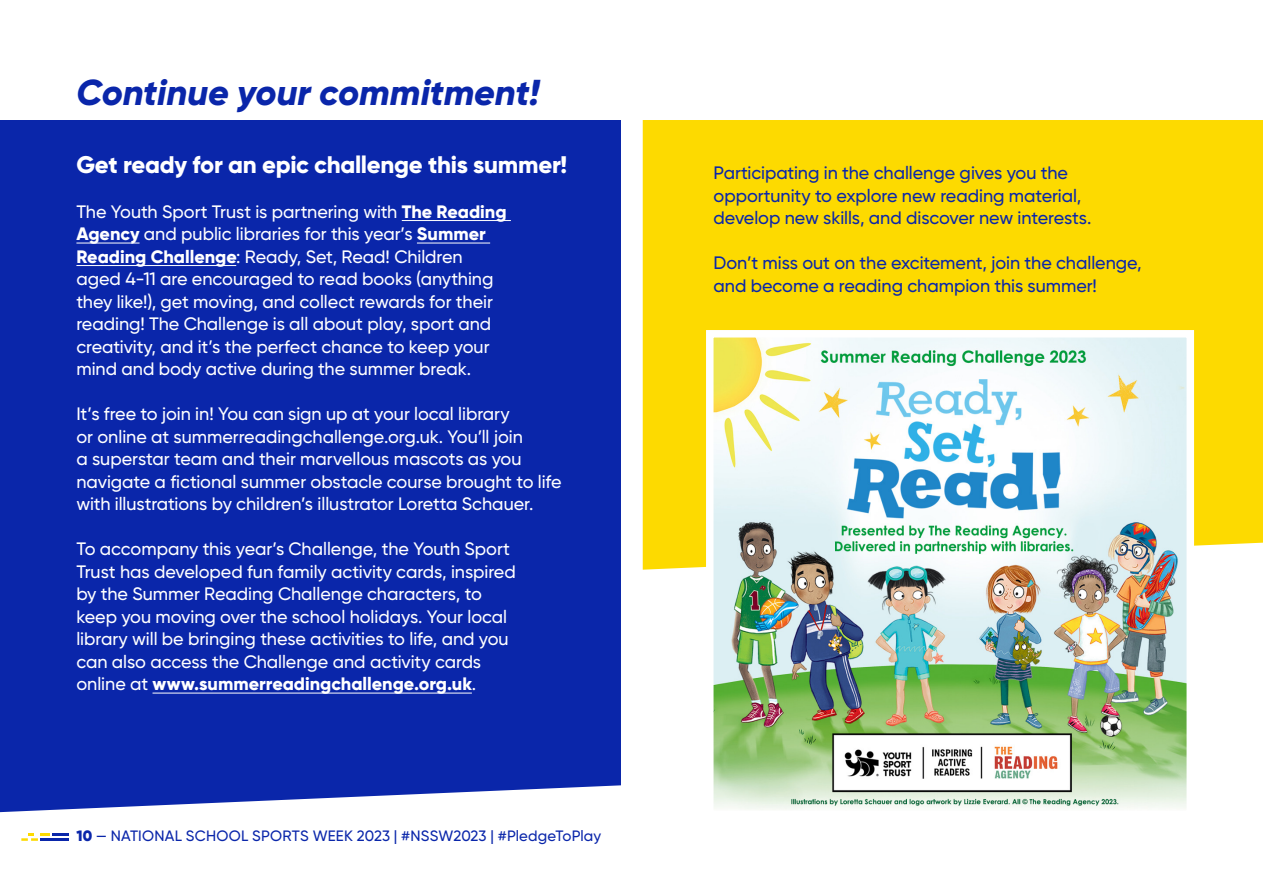
<style>
.page{position:relative;width:1263px;height:893px;background:#fff}
.page>*{position:absolute;margin:0;border:0;box-sizing:border-box;transform-origin:0 0}
.Body_10_12_5_white{font:italic 800 36px "Gilroy";letter-spacing:-.005em;color:#0a26aa}
.Intro_24_25{font:800 24px "Gilroy";letter-spacing:-.01em;color:#fff}
.Intro_24_25-2{font:500 18px/22.5px "Gilroy";letter-spacing:-.005em;color:#fff}
.Intro_24_25-3{font:500 18px/22.5px "Gilroy";letter-spacing:-.005em;color:#0a26aa}
.Body_7_5_9{font:500 15px "Gilroy";letter-spacing:.01em;color:#0a26aa}
.s1{font-weight:800}
.s2{font-weight:900}
</style>
<div class="page">
<div style="left:0;top:120px;width:620px;height:773px;background:#0a26aa"></div>
<div style="left:643px;top:120px;width:620px;height:450px;background:#fdda00"></div>
<svg style="left:0;top:758px;width:621px;height:135px;fill:#fff"></svg>
<hr style="left:53px;top:833px;width:16px;height:3px;background:#0a26aa">
<hr style="left:41px;top:838px;width:28px;height:3px;background:#0a26aa">
<svg style="left:21px;top:833px;width:29px;height:8px"></svg>
<hr style="left:402px;top:220px;width:109px;height:1px;background:#fff">
<hr style="left:76px;top:243px;width:64px;height:1px;background:#fff">
<hr style="left:417px;top:243px;width:73px;height:1px;background:#fff">
<hr style="left:76px;top:265px;width:160px;height:1px;background:#fff">
<hr style="left:153px;top:693px;width:319px;height:1px;background:#fff">
<img style="left:702px;top:326px;width:496px;height:484px">
<p class="Body_10_12_5_white" style="left:76px;top:70px;width:465px">Continue your commitment!</p>
<p class="Intro_24_25" style="left:76px;top:149px;width:492px">Get ready for an epic challenge this summer!</p>
<p class="Intro_24_25-3" style="left:713px;top:162px;width:379px">Participating in the challenge gives you the opportunity to explore new reading material, develop new skills, and discover new interests.</p>
<p class="Intro_24_25-3" style="left:713px;top:252px;width:430px">Don’t miss out on the excitement, join the challenge, and become a reading champion this summer!</p>
<p class="Intro_24_25-2" style="left:76px;top:200px;width:432px">The Youth Sport Trust is partnering with <span class="s1">The Reading Agency</span> and public libraries for this year’s <span class="s1">Summer Reading Challenge</span>: Ready, Set, Read! Children aged 4-11 are encouraged to read books (anything they like!), get moving, and collect rewards for their reading! The Challenge is all about play, sport and creativity, and it’s the perfect chance to keep your mind and body active during the summer break.</p>
<p class="Intro_24_25-2" style="left:76px;top:402px;width:487px">It’s free to join in! You can sign up at your local library<br>or online at summerreadingchallenge.org.uk. You’ll join<br>a superstar team and their marvellous mascots as you navigate a fictional summer obstacle course brought to life with illustrations by children’s illustrator Loretta Schauer.</p>
<p class="Intro_24_25-2" style="left:76px;top:537px;width:441px">To accompany this year’s Challenge, the Youth Sport Trust has developed fun family activity cards, inspired by the Summer Reading Challenge characters, to keep you moving over the school holidays. Your local library will be bringing these activities to life, and you can also access the Challenge and activity cards online at <span class="s1">www.summerreadingchallenge.org.uk</span>.</p>
<p class="Body_7_5_9" style="left:76px;top:826px;width:526px"><span class="s2">10</span> — NATIONAL SCHOOL SPORTS WEEK 2023 | #NSSW2023 | #PledgeToPlay</p>
</div>
